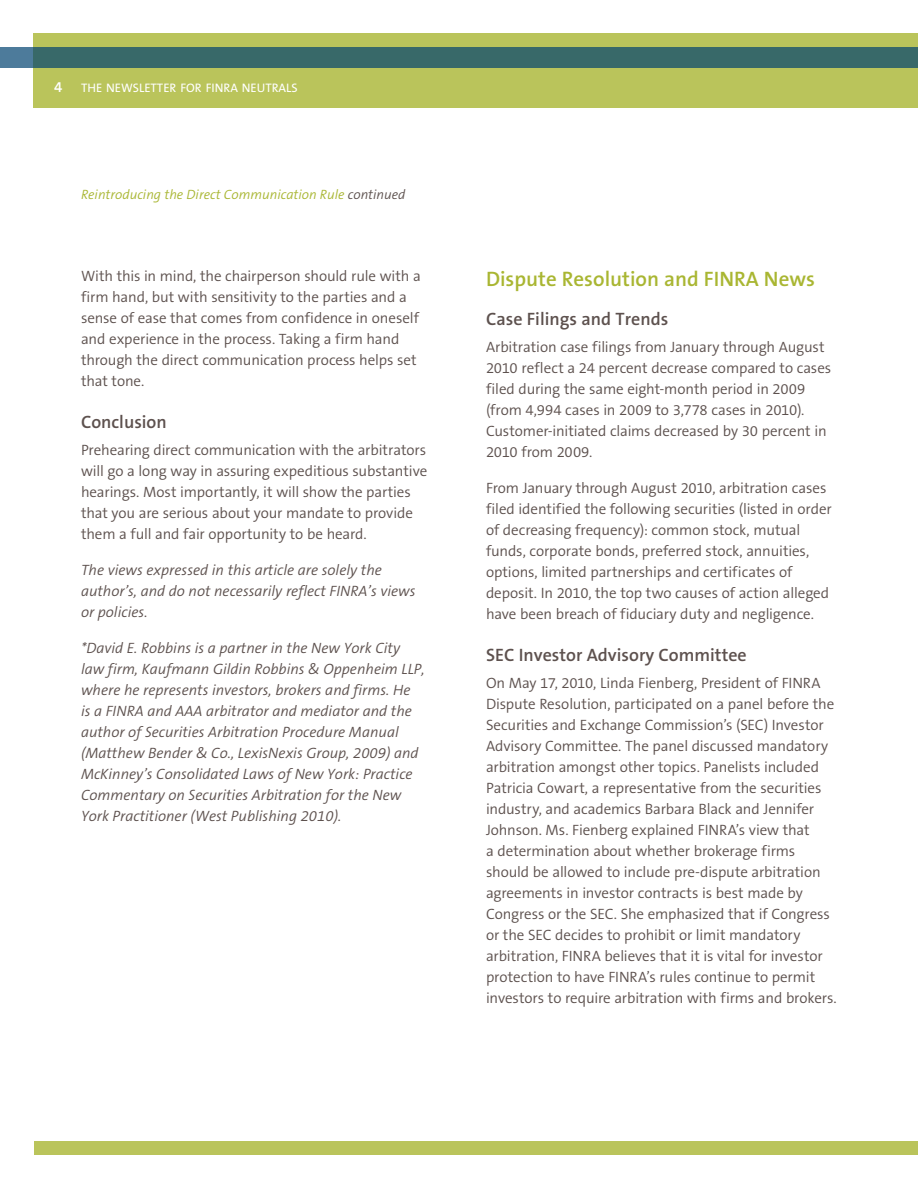
<style>
.page{position:relative;width:918px;height:1188px;background:#fff}
.page>*{position:absolute;margin:0;border:0;box-sizing:border-box;transform-origin:0 0}
.text_head{font:600 21px "The Sans B6";color:#a9b632}
.text_head_sub{font:600 18px "The Sans B6";color:#5d514e}
.text{font:300 15px/21px "The Sans B4";letter-spacing:-.005em;color:#5d514e}
.text-2{font:italic 300 15px/21px "The Sans B4";color:#5d514e}
.t1{font:600 15px "The Sans B6";color:#fff}
.continued_head{font:italic 300 13.5px "The Sans B4";color:#a9b632}
.t2{font:12.3px "The Sans B5 Plain";color:#fff}
.s1{color:#5d514e}
</style>
<div class="page">
<div style="left:34px;top:34px;width:884px;height:74px;background:#bac45b"></div>
<div style="left:34px;top:1141px;width:884px;height:13px;background:#bac45b"></div>
<div style="left:0;top:47px;width:918px;height:21px;background:#386969"></div>
<p class="t1" style="left:54px;top:79px;width:10px">4</p>
<p class="t2" style="left:81px;top:81px;width:218px">THE NEWSLETTER FOR FINRA NEUTRALS</p>
<p class="continued_head" style="left:81px;top:187px;width:326px">Reintroducing the Direct Communication Rule <span class="s1">continued</span></p>
<p class="text" style="left:81px;top:266px;width:341px">With this in mind, the chairperson should rule with a firm hand, but with sensitivity to the parties and a sense of ease that comes from confidence in oneself and experience in the process. Taking a firm hand through the direct communication process helps set that tone.</p>
<p class="text_head_sub" style="left:81px;top:412px;width:87px">Conclusion</p>
<p class="text" style="left:81px;top:440px;width:348px">Prehearing direct communication with the arbitrators will go a long way in assuring expeditious substantive hearings. Most importantly, it will show the parties that you are serious about your mandate to provide them a full and fair opportunity to be heard.</p>
<p class="text-2" style="left:81px;top:560px;width:336px">The views expressed in this article are solely the author’s, and do not necessarily reflect FINRA’s views or policies.</p>
<p class="text-2" style="left:81px;top:638px;width:345px">*David E. Robbins is a partner in the New York City law firm, Kaufmann Gildin Robbins &amp; Oppenheim LLP, where he represents investors, brokers and firms. He<br>is a FINRA and AAA arbitrator and mediator and the author of Securities Arbitration Procedure Manual (Matthew Bender &amp; Co., LexisNexis Group, 2009) and McKinney’s Consolidated Laws of New York: Practice Commentary on Securities Arbitration for the New York Practitioner (West Publishing 2010).</p>
<p class="text_head" style="left:486px;top:267px;width:330px">Dispute Resolution and FINRA News</p>
<p class="text_head_sub" style="left:486px;top:309px;width:184px">Case Filings and Trends</p>
<p class="text" style="left:486px;top:336px;width:347px">Arbitration case filings from January through August 2010 reflect a 24 percent decrease compared to cases filed during the same eight-month period in 2009 (from 4,994 cases in 2009 to 3,778 cases in 2010).<br>Customer-initiated claims decreased by 30 percent in 2010 from 2009.</p>
<p class="text" style="left:486px;top:477px;width:347px">From January through August 2010, arbitration cases filed identified the following securities (listed in order of decreasing frequency): common stock, mutual funds, corporate bonds, preferred stock, annuities, options, limited partnerships and certificates of deposit. In 2010, the top two causes of action alleged have been breach of fiduciary duty and negligence.</p>
<p class="text_head_sub" style="left:486px;top:645px;width:262px">SEC Investor Advisory Committee</p>
<p class="text" style="left:486px;top:672px;width:352px">On May 17, 2010, Linda Fienberg, President of FINRA Dispute Resolution, participated on a panel before the Securities and Exchange Commission’s (SEC) Investor Advisory Committee. The panel discussed mandatory arbitration amongst other topics. Panelists included Patricia Cowart, a representative from the securities industry, and academics Barbara Black and Jennifer Johnson. Ms. Fienberg explained FINRA’s view that<br>a determination about whether brokerage firms should be allowed to include pre-dispute arbitration agreements in investor contracts is best made by Congress or the SEC. She emphasized that if Congress or the SEC decides to prohibit or limit mandatory arbitration, FINRA believes that it is vital for investor protection to have FINRA’s rules continue to permit investors to require arbitration with firms and brokers.</p>
</div>
